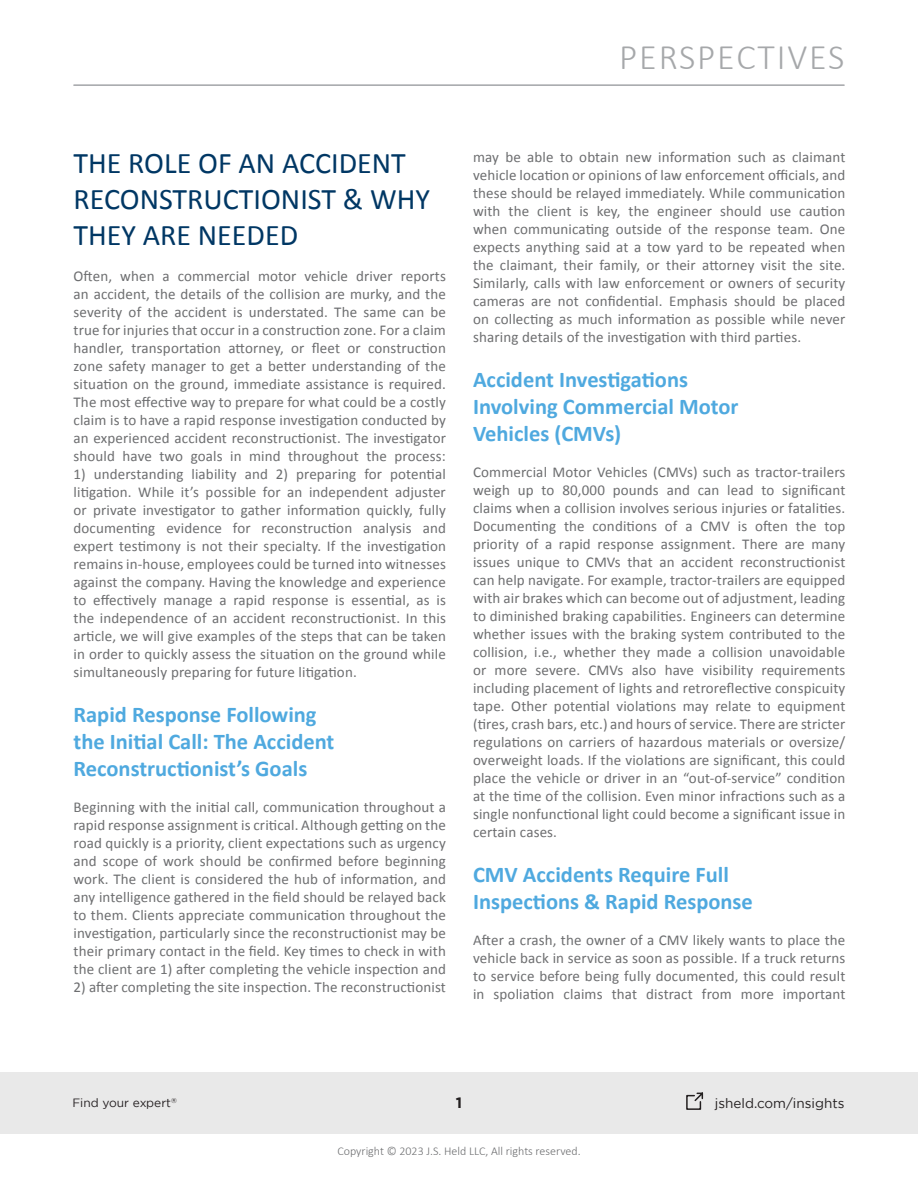
<style>
.page{position:relative;width:918px;height:1188px;background:#fff}
.page>*{position:absolute;margin:0;border:0;box-sizing:border-box;transform-origin:0 0}
.t1{font:300 36px "Calibri";letter-spacing:.05em;color:#a6a8aa}
.Main_Titles{font:30px/36px "Calibri";color:#003764}
.Subtitles{font:700 22.5px/27px "Calibri";color:#4fa9df}
.Text_Styles{font:15px/18px "Calibri";letter-spacing:.01em;color:#6d6e70;text-align:justify}
.t2{font:700 15px "Gotham";color:#231f20}
.t3{font:13.5px "Gotham";color:#231f20}
.t4{font:300 12px "Calibri";color:#6d6e70}
.t5{font:12px "Gotham";color:#241f21}
.t6{font:7.05px "Gotham";color:#241f21}
</style>
<div class="page">
<div style="left:0;top:1072px;width:918px;height:62px;background:#e9e9e9"></div>
<svg style="left:686px;top:1092px;width:18px;height:18px"></svg>
<hr style="left:74px;top:85px;width:770px;height:1px;background:#a6a8ab">
<h1 class="t1" style="left:619px;top:35px;width:227px">PERSPECTIVES</h1>
<p class="Main_Titles" style="left:74px;top:144px;width:358px">THE ROLE OF AN ACCIDENT<br>RECONSTRUCTIONIST &amp; WHY<br>THEY ARE NEEDED</p>
<p class="Text_Styles" style="left:74px;top:266px;width:374px">Often, when a commercial motor vehicle driver reports an accident, the details of the collision are murky, and the severity of the accident is understated. The same can be true for injuries that occur in a construction zone. For a claim handler, transportation attorney, or fleet or construction zone safety manager to get a better understanding of the situation on the ground, immediate assistance is required.<br>The most effective way to prepare for what could be a costly claim is to have a rapid response investigation conducted by an experienced accident reconstructionist. The investigator should have two goals in mind throughout the process:</p>
<p class="Text_Styles" style="left:74px;top:464px;width:374px">1) understanding liability and 2) preparing for potential litigation. While it’s possible for an independent adjuster or private investigator to gather information quickly, fully documenting evidence for reconstruction analysis and expert testimony is not their specialty. If the investigation remains in-house, employees could be turned into witnesses against the company. Having the knowledge and experience to effectively manage a rapid response is essential, as is the independence of an accident reconstructionist. In this article, we will give examples of the steps that can be taken in order to quickly assess the situation on the ground while simultaneously preparing for future litigation.</p>
<p class="Subtitles" style="left:74px;top:701px;width:262px">Rapid Response Following the Initial Call: The Accident<br>Reconstructionist’s Goals</p>
<p class="Text_Styles" style="left:74px;top:797px;width:374px">Beginning with the initial call, communication throughout a rapid response assignment is critical. Although getting on the road quickly is a priority, client expectations such as urgency and scope of work should be confirmed before beginning work. The client is considered the hub of information, and any intelligence gathered in the field should be relayed back to them. Clients appreciate communication throughout the investigation, particularly since the reconstructionist may be their primary contact in the field. Key times to check in with the client are 1) after completing the vehicle inspection and</p>
<p class="Text_Styles" style="left:74px;top:977px;width:374px">2) after completing the site inspection. The reconstructionist</p>
<p class="Text_Styles" style="left:473px;top:147px;width:374px">may be able to obtain new information such as claimant vehicle location or opinions of law enforcement officials, and these should be relayed immediately. While communication with the client is key, the engineer should use caution when communicating outside of the response team. One expects anything said at a tow yard to be repeated when the claimant, their family, or their attorney visit the site.<br>Similarly, calls with law enforcement or owners of security cameras are not confidential. Emphasis should be placed on collecting as much information as possible while never sharing details of the investigation with third parties.</p>
<p class="Subtitles" style="left:473px;top:366px;width:267px">Accident Investigations<br>Involving Commercial Motor<br>Vehicles (CMVs)</p>
<p class="Text_Styles" style="left:473px;top:462px;width:374px">Commercial Motor Vehicles (CMVs) such as tractor-trailers weigh up to 80,000 pounds and can lead to significant claims when a collision involves serious injuries or fatalities.<br>Documenting the conditions of a CMV is often the top priority of a rapid response assignment. There are many issues unique to CMVs that an accident reconstructionist can help navigate. For example, tractor-trailers are equipped with air brakes which can become out of adjustment, leading to diminished braking capabilities. Engineers can determine whether issues with the braking system contributed to the collision, i.e., whether they made a collision unavoidable or more severe. CMVs also have visibility requirements including placement of lights and retroreflective conspicuity tape. Other potential violations may relate to equipment (tires, crash bars, etc.) and hours of service. There are stricter regulations on carriers of hazardous materials or oversize/ overweight loads. If the violations are significant, this could place the vehicle or driver in an “out-of-service” condition at the time of the collision. Even minor infractions such as a single nonfunctional light could become a significant issue in certain cases.</p>
<p class="Subtitles" style="left:473px;top:861px;width:281px">CMV Accidents Require Full<br>Inspections &amp; Rapid Response</p>
<p class="Text_Styles" style="left:473px;top:930px;width:374px">After a crash, the owner of a CMV likely wants to place the vehicle back in service as soon as possible. If a truck returns to service before being fully documented, this could result in spoliation claims that distract from more important</p>
<p class="t5" style="left:72px;top:1096px;width:100px">Find your expert</p>
<p class="t2" style="left:456px;top:1093px;width:8px">1</p>
<p class="t3" style="left:715px;top:1095px;width:131px">jsheld.com/insights</p>
<p class="t6" style="left:171px;top:1096px;width:7px">®</p>
<p class="t4" style="left:337px;top:1144px;width:245px">Copyright © 2023 J.S. Held LLC, All rights reserved.</p>
</div>
